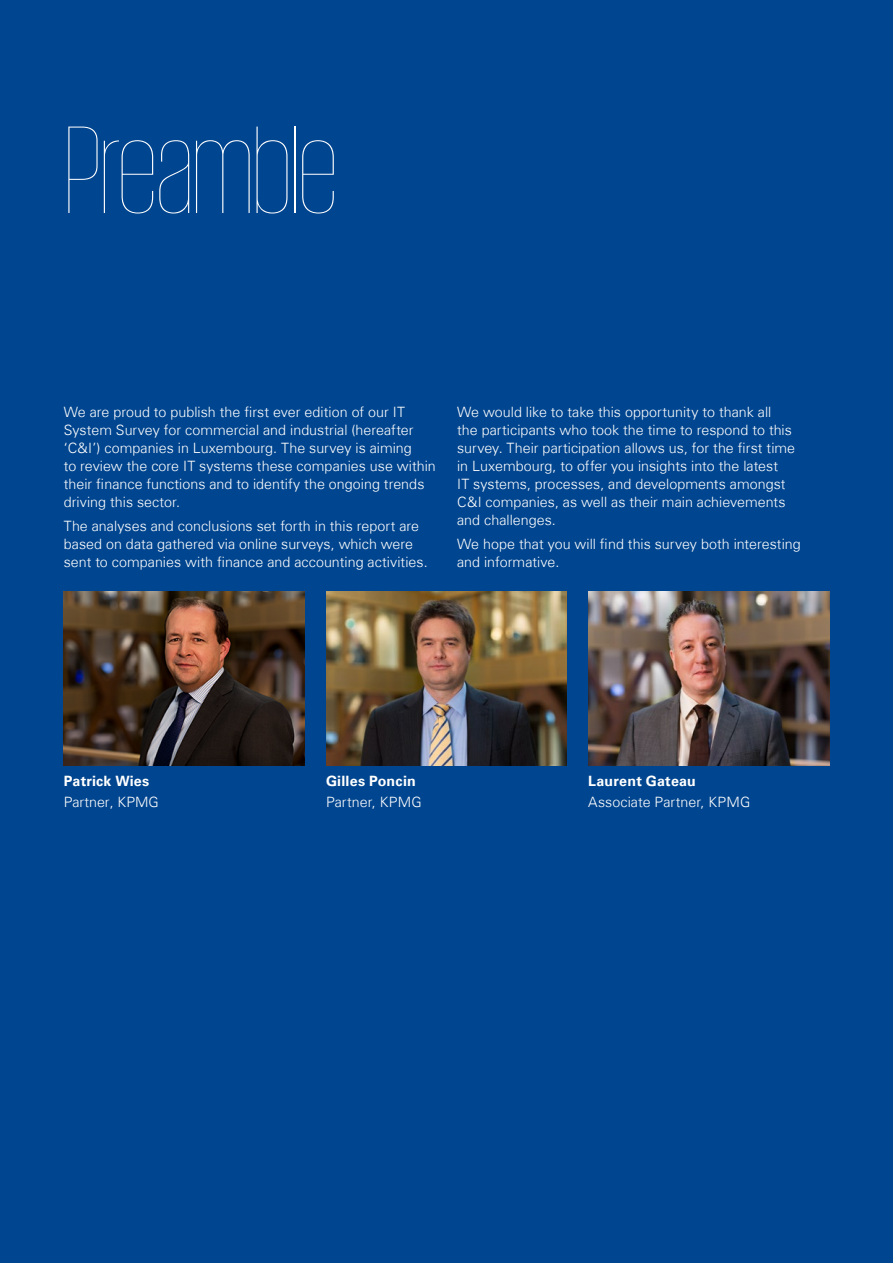
<style>
.page{position:relative;width:893px;height:1263px;background:#00458f}
.page>*{position:absolute;margin:0;border:0;box-sizing:border-box;transform-origin:0 0}
.t1{font:100 127.5px "KPMG App";letter-spacing:-.015em;color:#fff}
.t2{font:300 14.25px/18px "Universfor KPMG";color:#fff}
.t3{font:700 14.25px "Universfor KPMG";letter-spacing:.01em;color:#fff}
</style>
<div class="page">
<img style="left:64px;top:591px;width:241px;height:175px">
<img style="left:326px;top:591px;width:241px;height:175px">
<img style="left:588px;top:591px;width:241px;height:175px">
<h1 class="t1" style="left:64px;top:110px;width:276px">Preamble</h1>
<p class="t2" style="left:64px;top:403px;width:374px">We are proud to publish the first ever edition of our IT System Survey for commercial and industrial (hereafter ‘C&amp;I’) companies in Luxembourg. The survey is aiming<br>to review the core IT systems these companies use within their finance functions and to identify the ongoing trends driving this sector.</p>
<p class="t2" style="left:64px;top:517px;width:365px">The analyses and conclusions set forth in this report are based on data gathered via online surveys, which were sent to companies with finance and accounting activities.</p>
<p class="t2" style="left:457px;top:403px;width:340px">We would like to take this opportunity to thank all the participants who took the time to respond to this survey. Their participation allows us, for the first time in Luxembourg, to offer you insights into the latest<br>IT systems, processes, and developments amongst C&amp;I companies, as well as their main achievements and challenges.</p>
<p class="t2" style="left:457px;top:535px;width:345px">We hope that you will find this survey both interesting and informative.</p>
<p class="t3" style="left:64px;top:772px;width:87px">Patrick Wies</p>
<p class="t2" style="left:64px;top:793px;width:96px">Partner, KPMG</p>
<p class="t3" style="left:326px;top:772px;width:91px">Gilles Poncin</p>
<p class="t2" style="left:326px;top:793px;width:97px">Partner, KPMG</p>
<p class="t3" style="left:588px;top:772px;width:109px">Laurent Gateau</p>
<p class="t2" style="left:588px;top:793px;width:164px">Associate Partner, KPMG</p>
</div>
